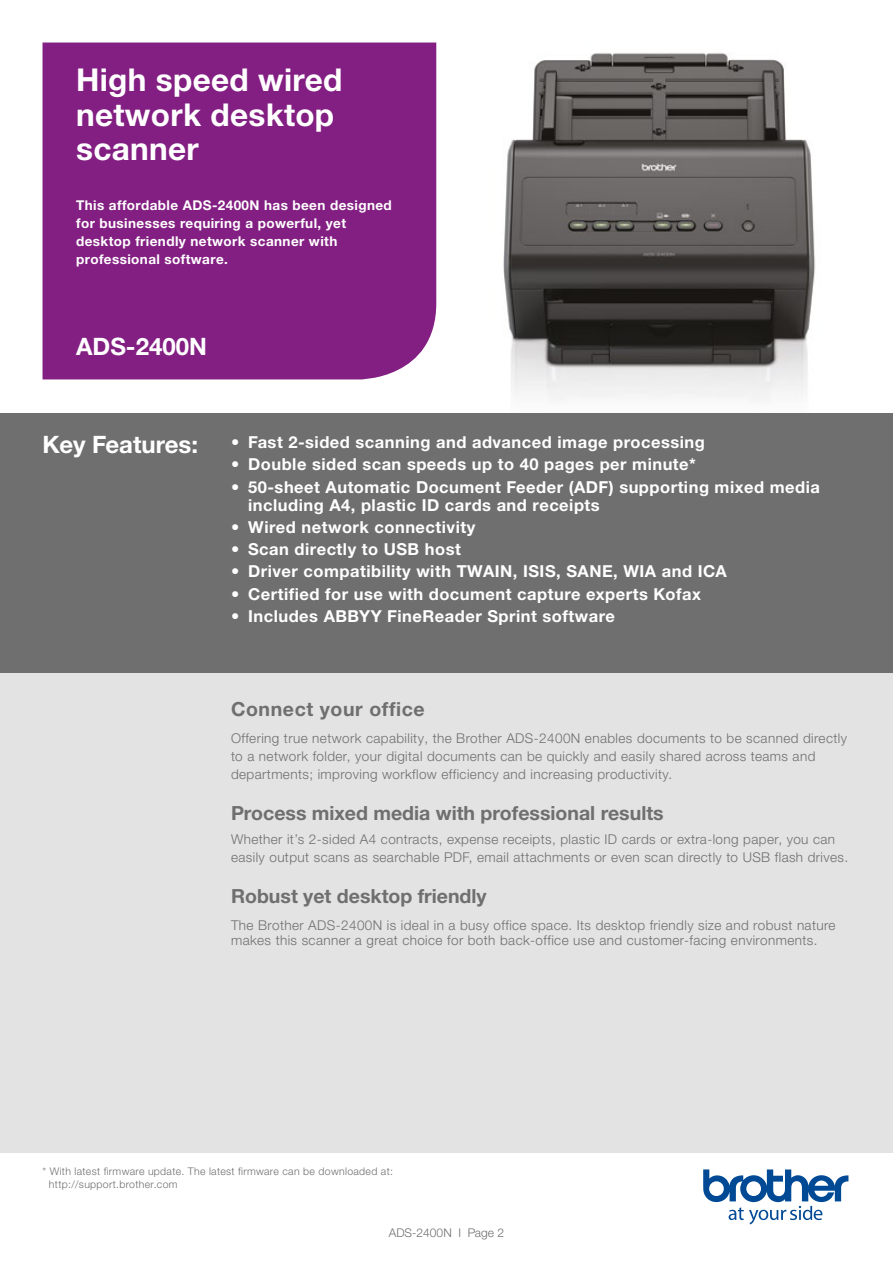
<style>
.page{position:relative;width:893px;height:1263px;background:#fff}
.page>*{position:absolute;margin:0;border:0;box-sizing:border-box;transform-origin:0 0}
.t1{font:700 31.5px/34.5px "Helvetica Neue LTW1 G";letter-spacing:.01em;color:#fff}
.t2{font:700 24px "Helvetica Neue LTW1 G";color:#fff}
.t3{font:700 19.5px "Helvetica Neue LTW1 G";color:#706f6f}
.t4{font:700 19.5px "Helvetica Neue LTW1 G";letter-spacing:.03em;color:#706f6f}
.t5{font:700 16.5px/18px "Helvetica Neue LTW1 G";letter-spacing:.03em;color:#fff}
.t6{font:300 13.5px/18px "Helvetica Neue LTW1 G";letter-spacing:.03em;color:#706f6f}
.t7{font:700 13.5px/18px "Helvetica Neue LTW1 G";letter-spacing:.03em;color:#fff}
.t8{font:300 12px "Helvetica Neue LTW1 G";color:#706f6f}
.t9{font:300 10.5px/13.5px "Helvetica Neue LTW1 G";letter-spacing:.03em;color:#706f6f}
</style>
<div class="page">
<img style="left:503px;top:53px;width:312px;height:347px">
<svg style="left:703px;top:1169px;width:145px;height:55px"></svg>
<div style="left:0;top:413px;width:893px;height:740px;background:#e3e3e3"></div>
<div style="left:43px;top:43px;width:393px;height:336px;background:#831f82"></div>
<div style="left:0;top:413px;width:893px;height:260px;background:#706f6f"></div>
<h1 class="t1" style="left:76px;top:63px;width:268px">High speed wired network desktop scanner</h1>
<p class="t7" style="left:76px;top:196px;width:317px">This affordable ADS-2400N has been designed for businesses requiring a powerful, yet desktop friendly network scanner with professional software.</p>
<h2 class="t2" style="left:76px;top:332px;width:132px">ADS-2400N</h2>
<h2 class="t2" style="left:43px;top:430px;width:157px">Key Features:</h2>
<p class="t5" style="left:231px;top:433px;width:475px">• Fast 2-sided scanning and advanced image processing</p>
<p class="t5" style="left:231px;top:455px;width:466px">• Double sided scan speeds up to 40 pages per minute*</p>
<p class="t5" style="left:248px;top:477px;width:573px;text-indent:-17px">• 50-sheet Automatic Document Feeder (ADF) supporting mixed media including A4, plastic ID cards and receipts</p>
<p class="t5" style="left:231px;top:518px;width:246px">• Wired network connectivity</p>
<p class="t5" style="left:231px;top:540px;width:231px">• Scan directly to USB host</p>
<p class="t5" style="left:231px;top:562px;width:497px">• Driver compatibility with TWAIN, ISIS, SANE, WIA and ICA</p>
<p class="t5" style="left:231px;top:585px;width:471px">• Certified for use with document capture experts Kofax</p>
<p class="t5" style="left:231px;top:607px;width:385px">• Includes ABBYY FineReader Sprint software</p>
<h3 class="t4" style="left:231px;top:697px;width:195px">Connect your office</h3>
<p class="t6" style="left:231px;top:729px;width:617px">Offering true network capability, the Brother ADS-2400N enables documents to be scanned directly to a network folder, your digital documents can be quickly and easily shared across teams and departments; improving workflow efficiency and increasing productivity.</p>
<h3 class="t3" style="left:231px;top:801px;width:434px">Process mixed media with professional results</h3>
<p class="t6" style="left:231px;top:830px;width:619px">Whether it’s 2-sided A4 contracts, expense receipts, plastic ID cards or extra-long paper, you can easily output scans as searchable PDF, email attachments or even scan directly to USB flash drives.</p>
<h3 class="t3" style="left:231px;top:884px;width:257px">Robust yet desktop friendly</h3>
<p class="t6" style="left:231px;top:918px;width:606px;line-height:15px">The Brother ADS-2400N is ideal in a busy office space. Its desktop friendly size and robust nature makes this scanner a great choice for both back-office use and customer-facing environments.</p>
<p class="t9" style="left:49px;top:1164px;width:346px;text-indent:-6px">* With latest firmware update. The latest firmware can be downloaded at: http://support.brother.com</p>
<p class="t8" style="left:389px;top:1226px;width:117px">ADS-2400N I Page 2</p>
</div>
